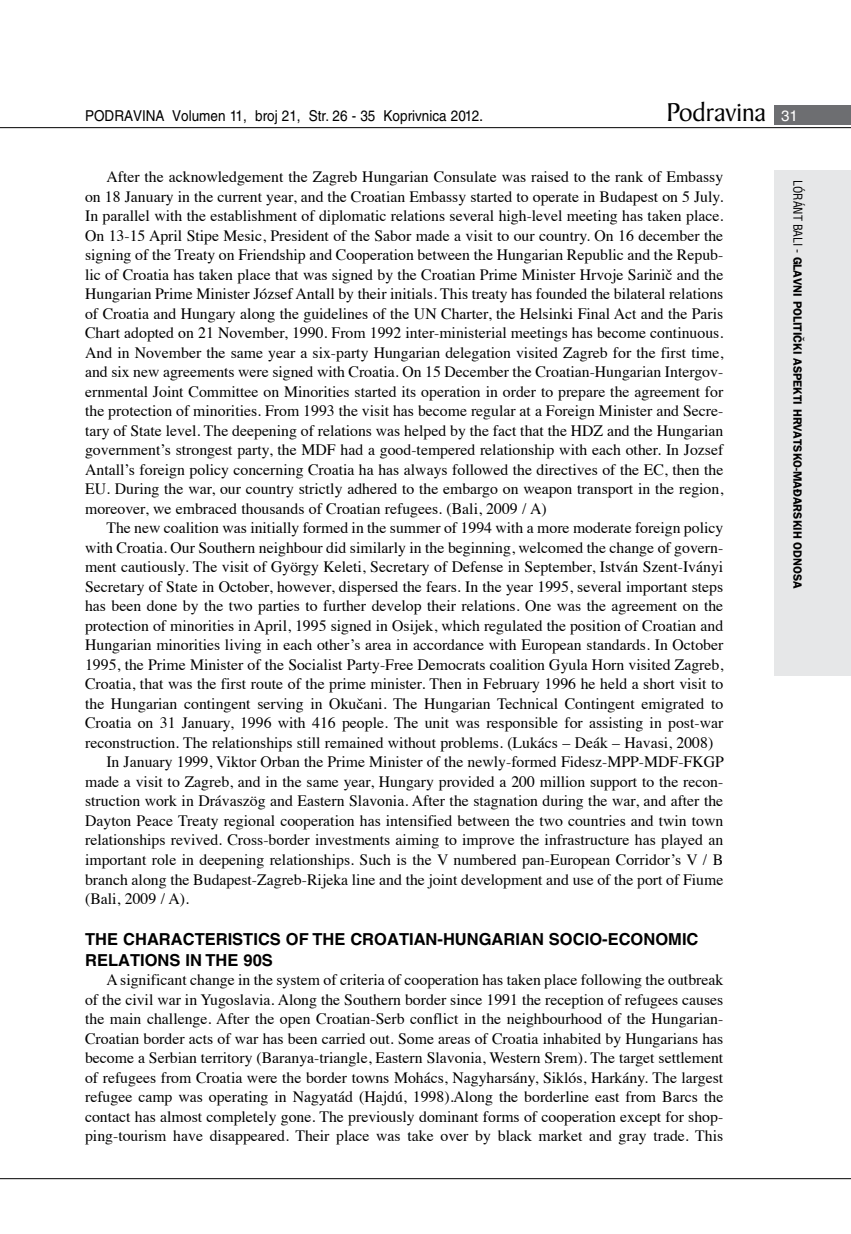
<style>
.page{position:relative;width:851px;height:1234px;background:#fff}
.page>*{position:absolute;margin:0;border:0;box-sizing:border-box;transform-origin:0 0}
.t1{font:27.6px "Baker Signet BT";color:#000}
.t2{font:700 16.5px/21px "Helvetica LT Skin 29";color:#000}
.t3{font:15.75px/19.5px "Times";color:#000;text-align:justify}
.t4{font:15px "Helvetica LT Skin 29";color:#000;scale:.9 1}
.t5{font:600 12px "ITC Franklin Gothic Skin 29";letter-spacing:-.005em;color:#000}
.s1{font-family:"Helvetica LT Skin 29";font-size:15px;color:#fff}
.s2{font-family:"Helvetica LT Skin 29";font-weight:400;font-stretch:condensed}
</style>
<div class="page">
<div style="left:774px;top:170px;width:76px;height:505px;background:#e6e7e8"></div>
<div style="left:774px;top:105px;width:76px;height:19px;background:#6d6e71"></div>
<hr style="left:0;top:127px;width:850px;height:1px;background:#000">
<hr style="left:0;top:1177px;width:850px;height:1px;background:#000">
<p class="t4" style="left:85px;top:107px;width:444px">PODRAVINA Volumen 11, broj 21, Str. 26 - 35 Koprivnica 2012.</p>
<h1 class="t1" style="left:666px;top:95px;width:133px">Podravina <span class="s1">31</span></h1>
<p class="t3" style="left:85px;top:166px;width:639px;text-indent:21px">After the acknowledgement the Zagreb Hungarian Consulate was raised to the rank of Embassy on 18 January in the current year, and the Croatian Embassy started to operate in Budapest on 5 July.<br>In parallel with the establishment of diplomatic relations several high-level meeting has taken place.<br>On 13-15 April Stipe Mesic, President of the Sabor made a visit to our country. On 16 december the signing of the Treaty on Friendship and Cooperation between the Hungarian Republic and the Repub&shy;lic of Croatia has taken place that was signed by the Croatian Prime Minister Hrvoje Sarinič and the Hungarian Prime Minister József Antall by their initials. This treaty has founded the bilateral relations of Croatia and Hungary along the guidelines of the UN Charter, the Helsinki Final Act and the Paris Chart adopted on 21 November, 1990. From 1992 inter-ministerial meetings has become continuous.<br>And in November the same year a six-party Hungarian delegation visited Zagreb for the first time, and six new agreements were signed with Croatia. On 15 December the Croatian-Hungarian Intergov&shy;ernmental Joint Committee on Minorities started its operation in order to prepare the agreement for the protection of minorities. From 1993 the visit has become regular at a Foreign Minister and Secre&shy;tary of State level. The deepening of relations was helped by the fact that the HDZ and the Hungarian government’s strongest party, the MDF had a good-tempered relationship with each other. In Jozsef Antall’s foreign policy concerning Croatia ha has always followed the directives of the EC, then the EU. During the war, our country strictly adhered to the embargo on weapon transport in the region, moreover, we embraced thousands of Croatian refugees. (Bali, 2009 / A)</p>
<p class="t3" style="left:106px;top:516px;width:618px">The new coalition was initially formed in the summer of 1994 with a more moderate foreign policy</p>
<p class="t3" style="left:85px;top:536px;width:639px">with Croatia. Our Southern neighbour did similarly in the beginning, welcomed the change of govern-</p>
<p class="t3" style="left:85px;top:555px;width:639px">ment cautiously. The visit of György Keleti, Secretary of Defense in September, István Szent-Iványi</p>
<p class="t3" style="left:85px;top:575px;width:639px">Secretary of State in October, however, dispersed the fears. In the year 1995, several important steps</p>
<p class="t3" style="left:85px;top:594px;width:639px">has been done by the two parties to further develop their relations. One was the agreement on the</p>
<p class="t3" style="left:85px;top:614px;width:639px">protection of minorities in April, 1995 signed in Osijek, which regulated the position of Croatian and</p>
<p class="t3" style="left:85px;top:633px;width:639px">Hungarian minorities living in each other’s area in accordance with European standards. In October</p>
<p class="t3" style="left:85px;top:653px;width:639px">1995, the Prime Minister of the Socialist Party-Free Democrats coalition Gyula Horn visited Zagreb,</p>
<p class="t3" style="left:85px;top:672px;width:639px">Croatia, that was the first route of the prime minister. Then in February 1996 he held a short visit to</p>
<p class="t3" style="left:85px;top:692px;width:639px">the Hungarian contingent serving in Okučani. The Hungarian Technical Contingent emigrated to</p>
<p class="t3" style="left:85px;top:711px;width:639px">Croatia on 31 January, 1996 with 416 people. The unit was responsible for assisting in post-war</p>
<p class="t3" style="left:85px;top:731px;width:629px">reconstruction. The relationships still remained without problems. (Lukács – Deák – Havasi, 2008)</p>
<p class="t3" style="left:106px;top:750px;width:619px">In January 1999, Viktor Orban the Prime Minister of the newly-formed Fidesz-MPP-MDF-FKGP</p>
<p class="t3" style="left:85px;top:770px;width:639px">made a visit to Zagreb, and in the same year, Hungary provided a 200 million support to the recon-</p>
<p class="t3" style="left:85px;top:789px;width:639px">struction work in Drávaszög and Eastern Slavonia. After the stagnation during the war, and after the</p>
<p class="t3" style="left:85px;top:809px;width:639px">Dayton Peace Treaty regional cooperation has intensified between the two countries and twin town</p>
<p class="t3" style="left:85px;top:828px;width:639px">relationships revived. Cross-border investments aiming to improve the infrastructure has played an</p>
<p class="t3" style="left:85px;top:848px;width:639px">important role in deepening relationships. Such is the V numbered pan-European Corridor’s V / B</p>
<p class="t3" style="left:85px;top:867px;width:639px">branch along the Budapest-Zagreb-Rijeka line and the joint development and use of the port of Fiume</p>
<p class="t3" style="left:85px;top:887px;width:105px">(Bali, 2009 / A).</p>
<p class="t2" style="left:85px;top:927px;width:614px">THE CHARACTERISTICS OF THE CROATIAN-HUNGARIAN SOCIO-ECONOMIC<br>RELATIONS IN THE 90S</p>
<p class="t3" style="left:85px;top:968px;width:639px;text-indent:21px">A significant change in the system of criteria of cooperation has taken place following the outbreak of the civil war in Yugoslavia. Along the Southern border since 1991 the reception of refugees causes the main challenge. After the open Croatian-Serb conflict in the neighbourhood of the Hungarian-Croatian border acts of war has been carried out. Some areas of Croatia inhabited by Hungarians has become a Serbian territory (Baranya-triangle, Eastern Slavonia, Western Srem). The target settlement of refugees from Croatia were the border towns Mohács, Nagyharsány, Siklós, Harkány. The largest refugee camp was operating in Nagyatád (Hajdú, 1998).Along the borderline east from Barcs the contact has almost completely gone. The previously dominant forms of cooperation except for shop&shy;ping-tourism have disappeared. Their place was take over by black market and gray trade. This</p>
<p class="t5" style="left:804px;top:180px;width:410px;rotate:90deg"><span class="s2">LÓRÁNT BALI -</span> GLAVNI POLITIČKI ASPEKTI HRVATSKO-MAĐARSKIH ODNOSA</p>
</div>
